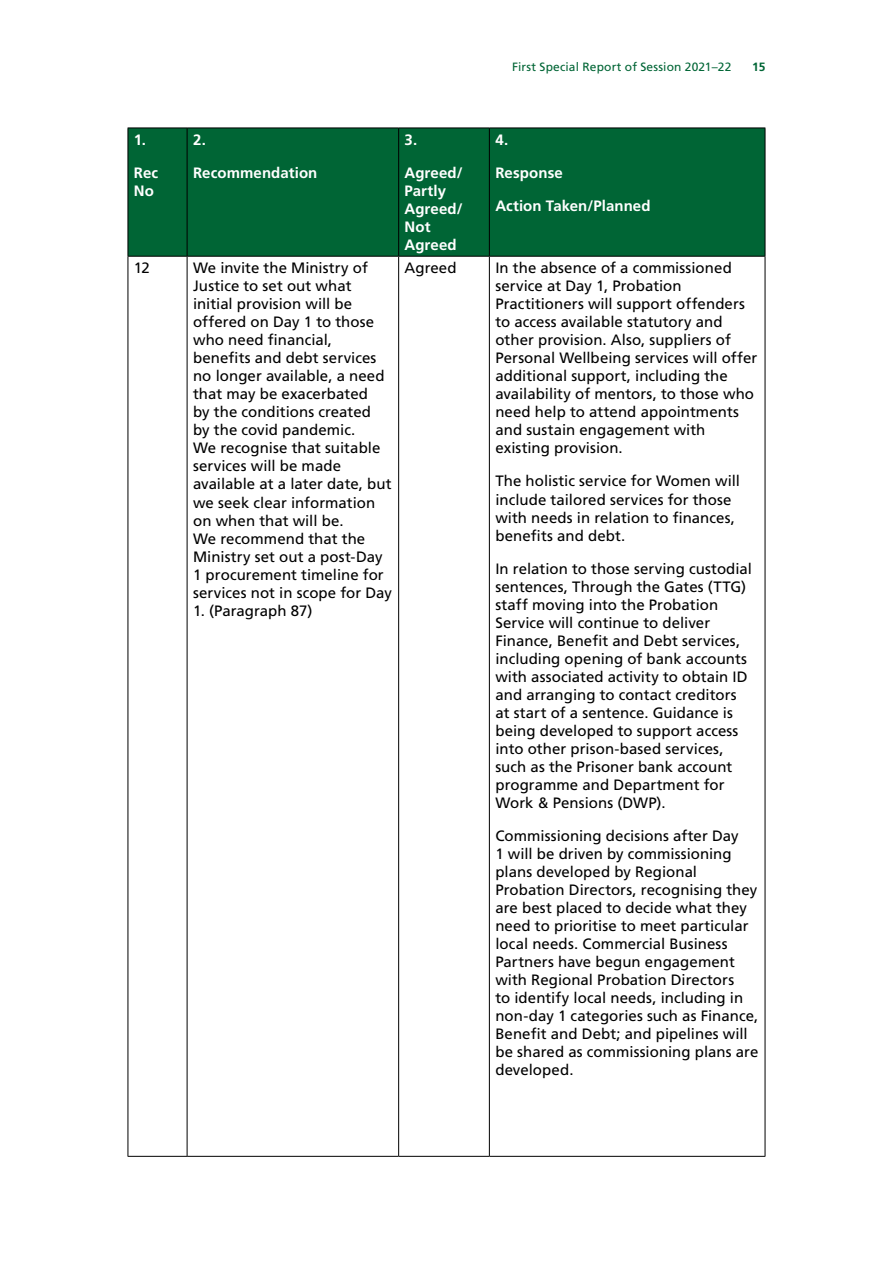
<style>
.page{position:relative;width:893px;height:1263px;background:#fff}
.page>*{position:absolute;margin:0;border:0;box-sizing:border-box;transform-origin:0 0}
.t1{font:15px/18px "Frutiger LT Std";letter-spacing:.005em;color:#000}
.t2{font:700 15px/18px "Frutiger LT Std";letter-spacing:.005em;color:#fff}
.t3{font:12px "Frutiger LT Std";letter-spacing:.015em;color:#006535}
.t4{font:700 12px "Frutiger LT Std";color:#006535}
</style>
<div class="page">
<div style="left:129px;top:129px;width:636px;height:127px;background:#006535"></div>
<hr style="left:128px;top:128px;width:59px;height:1px;background:#000">
<hr style="left:128px;top:128px;width:1px;height:128px;background:#000">
<hr style="left:187px;top:128px;width:212px;height:1px;background:#000">
<hr style="left:187px;top:128px;width:1px;height:128px;background:#000">
<hr style="left:399px;top:128px;width:90px;height:1px;background:#000">
<hr style="left:398px;top:128px;width:1px;height:128px;background:#000">
<hr style="left:489px;top:128px;width:276px;height:1px;background:#000">
<hr style="left:489px;top:128px;width:1px;height:128px;background:#000">
<hr style="left:765px;top:128px;width:1px;height:128px;background:#000">
<hr style="left:128px;top:256px;width:59px;height:1px;background:#000">
<hr style="left:128px;top:257px;width:1px;height:899px;background:#000">
<hr style="left:187px;top:256px;width:212px;height:1px;background:#000">
<hr style="left:187px;top:257px;width:1px;height:899px;background:#000">
<hr style="left:399px;top:256px;width:90px;height:1px;background:#000">
<hr style="left:398px;top:257px;width:1px;height:899px;background:#000">
<hr style="left:489px;top:256px;width:276px;height:1px;background:#000">
<hr style="left:489px;top:257px;width:1px;height:899px;background:#000">
<hr style="left:765px;top:257px;width:1px;height:899px;background:#000">
<hr style="left:128px;top:1156px;width:59px;height:1px;background:#000">
<hr style="left:187px;top:1156px;width:212px;height:1px;background:#000">
<hr style="left:399px;top:1156px;width:90px;height:1px;background:#000">
<hr style="left:489px;top:1156px;width:276px;height:1px;background:#000">
<p class="t3" style="left:512px;top:59px;width:221px">First Special Report of Session 2021–22</p>
<p class="t4" style="left:752px;top:59px;width:15px">15</p>
<p class="t2" style="left:134px;top:131px;width:14px">1.</p>
<p class="t2" style="left:134px;top:164px;width:26px">Rec<br>No</p>
<p class="t2" style="left:193px;top:131px;width:14px">2.</p>
<p class="t2" style="left:193px;top:164px;width:126px">Recommendation</p>
<p class="t2" style="left:405px;top:131px;width:14px">3.</p>
<p class="t2" style="left:405px;top:164px;width:60px">Agreed/<br>Partly<br>Agreed/<br>Not<br>Agreed</p>
<p class="t2" style="left:495px;top:131px;width:14px">4.</p>
<p class="t2" style="left:495px;top:164px;width:69px">Response</p>
<p class="t2" style="left:495px;top:197px;width:157px">Action Taken/Planned</p>
<p class="t1" style="left:134px;top:259px;width:17px">12</p>
<p class="t1" style="left:193px;top:259px;width:200px">We invite the Ministry of<br>Justice to set out what initial provision will be offered on Day 1 to those who need financial, benefits and debt services no longer available, a need that may be exacerbated<br>by the conditions created<br>by the covid pandemic.<br>We recognise that suitable services will be made available at a later date, but we seek clear information on when that will be.<br>We recommend that the<br>Ministry set out a post-Day<br>1 procurement timeline for services not in scope for Day</p>
<p class="t1" style="left:193px;top:601px;width:121px">1. (Paragraph 87)</p>
<p class="t1" style="left:405px;top:259px;width:54px">Agreed</p>
<p class="t1" style="left:495px;top:259px;width:263px">In the absence of a commissioned service at Day 1, Probation Practitioners will support offenders to access available statutory and other provision. Also, suppliers of Personal Wellbeing services will offer additional support, including the availability of mentors, to those who need help to attend appointments and sustain engagement with existing provision.</p>
<p class="t1" style="left:495px;top:472px;width:246px">The holistic service for Women will include tailored services for those with needs in relation to finances, benefits and debt.</p>
<p class="t1" style="left:495px;top:559px;width:258px">In relation to those serving custodial sentences, Through the Gates (TTG) staff moving into the Probation Service will continue to deliver Finance, Benefit and Debt services, including opening of bank accounts with associated activity to obtain ID and arranging to contact creditors at start of a sentence. Guidance is being developed to support access into other prison-based services, such as the Prisoner bank account programme and Department for Work &amp; Pensions (DWP).</p>
<p class="t1" style="left:495px;top:826px;width:264px">Commissioning decisions after Day<br>1 will be driven by commissioning plans developed by Regional Probation Directors, recognising they are best placed to decide what they need to prioritise to meet particular local needs. Commercial Business Partners have begun engagement with Regional Probation Directors<br>to identify local needs, including in non-day 1 categories such as Finance, Benefit and Debt; and pipelines will be shared as commissioning plans are developed.</p>
</div>
